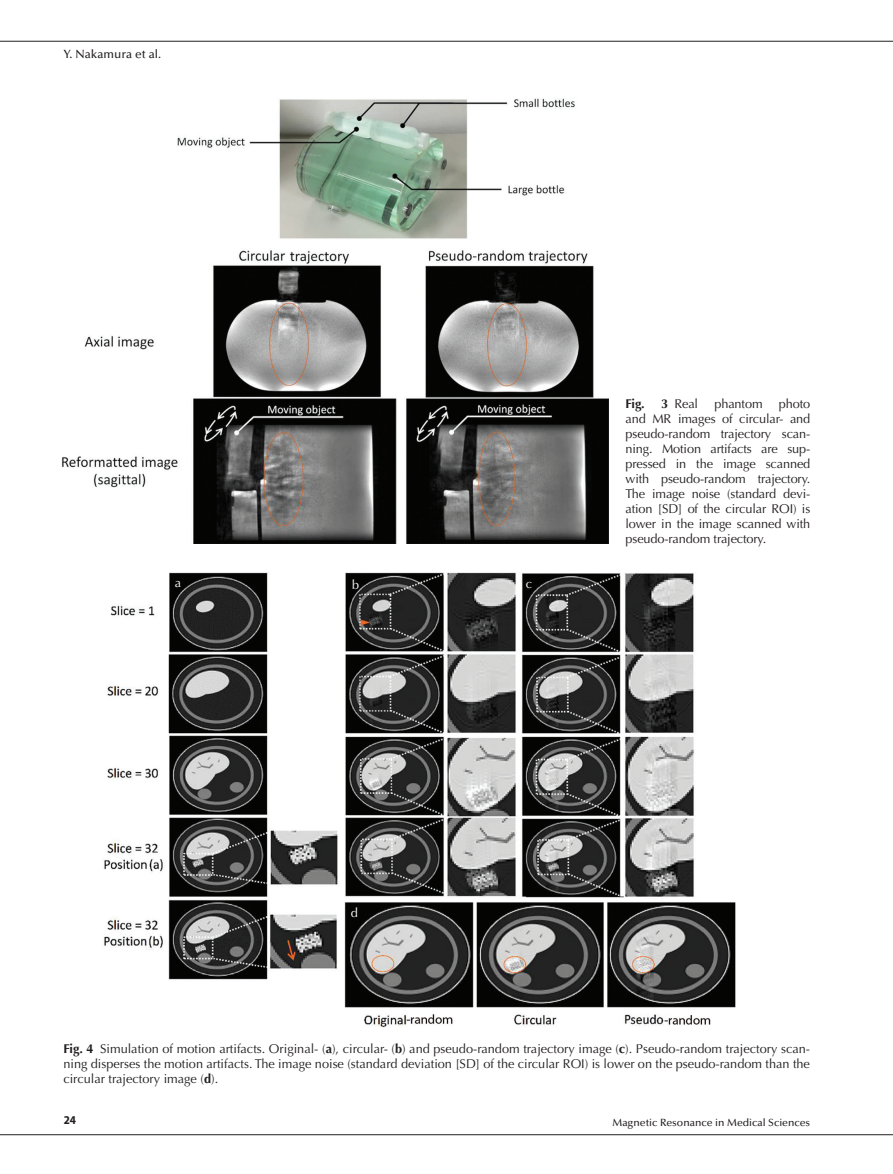
<style>
.page{position:relative;width:893px;height:1174px;background:#fff}
.page>*{position:absolute;margin:0;border:0;box-sizing:border-box;transform-origin:0 0}
.Table_Fig_Box_Title{font:12.75px/15px "Optima LT Std";letter-spacing:-.01em;color:#231f20;text-align:justify}
.Table_Fig_Box_Title-2{font:700 12.75px "Optima LT Std";color:#231f20}
.Table_Fig_Box_Title-3{font:12.75px "Optima LT Std";color:#fff}
.t1{font:500 12px "Optima LT Std";color:#231f20}
.t2{font:700 semi-condensed 12px "Myriad Pro";color:#231f20}
.t3{font:500 10.5px "Optima LT Std";color:#231f20}
.s1{font-weight:700}
</style>
<div class="page">
<hr style="left:0;top:41px;width:893px;height:1px;background:#231f20">
<hr style="left:0;top:1134px;width:893px;height:1px;background:#231f20">
<img style="left:62px;top:99px;width:547px;height:444px">
<img style="left:104px;top:572px;width:632px;height:455px">
<p class="t1" style="left:63px;top:48px;width:99px">Y. Nakamura et al.</p>
<p class="Table_Fig_Box_Title-3" style="left:175px;top:575px;width:8px">a</p>
<p class="Table_Fig_Box_Title-3" style="left:352px;top:577px;width:9px">b</p>
<p class="Table_Fig_Box_Title-3" style="left:526px;top:576px;width:8px">c</p>
<p class="Table_Fig_Box_Title" style="left:626px;top:396px;width:186px;text-indent:153px">photo and MR images of circular- and pseudo-random trajectory scan&shy;ning. Motion artifacts are sup&shy;pressed in the image scanned with pseudo-random trajectory.<br>The image noise (standard devi&shy;ation [SD] of the circular ROI) is lower in the image scanned with pseudo-random trajectory.</p>
<p class="Table_Fig_Box_Title-2" style="left:626px;top:396px;width:21px">Fig.</p>
<p class="Table_Fig_Box_Title" style="left:661px;top:396px;width:38px"><span class="s1">3</span> Real</p>
<p class="Table_Fig_Box_Title" style="left:714px;top:396px;width:50px">phantom</p>
<p class="Table_Fig_Box_Title-3" style="left:351px;top:905px;width:9px">d</p>
<p class="Table_Fig_Box_Title" style="left:63px;top:1041px;width:748px"><span class="s1">Fig. 4</span> Simulation of motion artifacts. Original- (<span class="s1">a</span>), circular- (<span class="s1">b</span>) and pseudo-random trajectory image (<span class="s1">c</span>). Pseudo-random trajectory scan&shy;ning disperses the motion artifacts. The image noise (standard deviation [SD] of the circular ROI) is lower on the pseudo-random than the circular trajectory image (<span class="s1">d</span>).</p>
<p class="t2" style="left:64px;top:1112px;width:14px">24</p>
<p class="t3" style="left:612px;top:1116px;width:199px">Magnetic Resonance in Medical Sciences</p>
</div>
